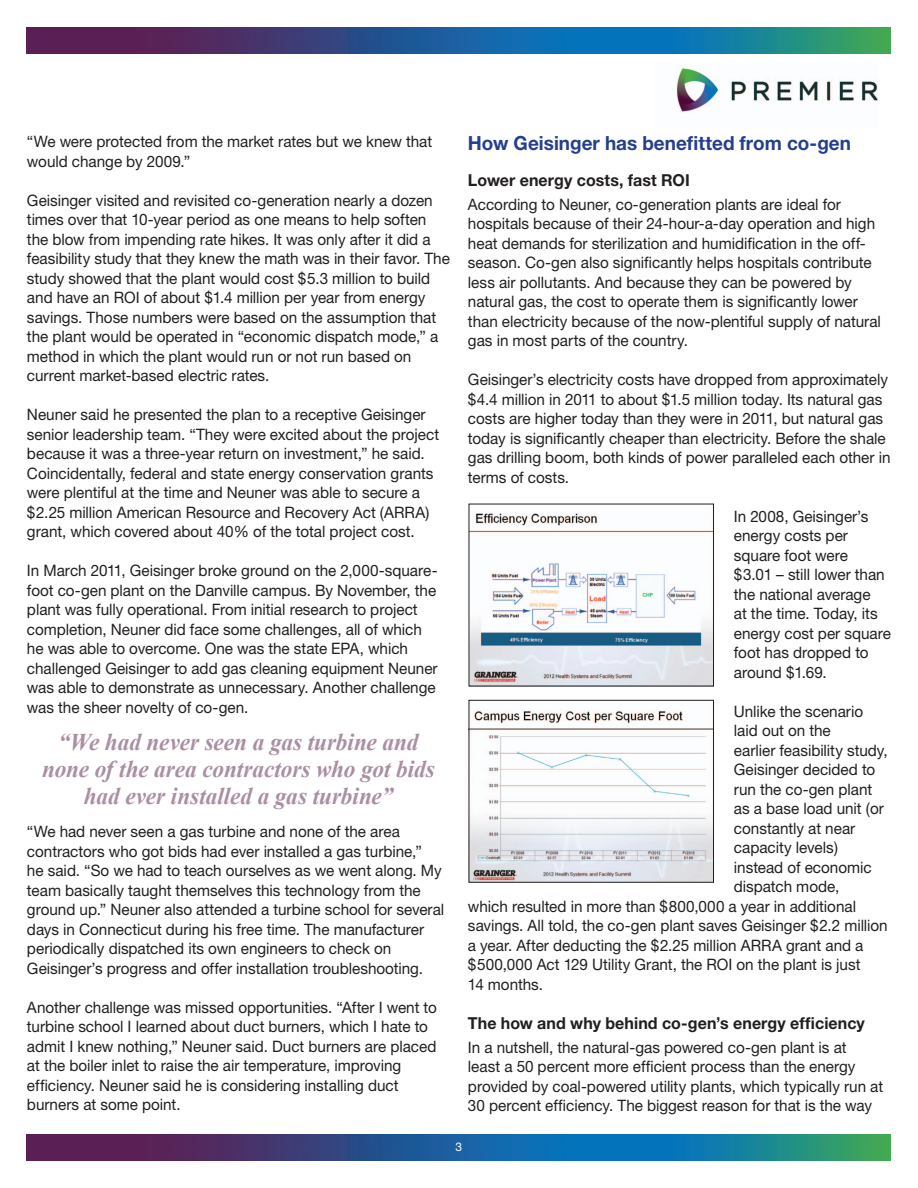
<style>
.page{position:relative;width:918px;height:1188px;background:#fff}
.page>*{position:absolute;margin:0;border:0;box-sizing:border-box;transform-origin:0 0}
.t1{font:italic 700 24px/27px "Times New Roman";letter-spacing:-.005em;color:#a98fa3;text-align:center}
.t2{font:700 19.5px "Helvetica Neue";color:#253f8e}
.t3{font:700 16.5px "Helvetica Neue";letter-spacing:.005em;color:#231f20}
.t4{font:15.75px/19.5px "Helvetica Neue";color:#231f20}
.t5{font:12px "Helvetica Neue";color:#fff}
</style>
<div class="page">
<img style="left:27px;top:27px;width:864px;height:27px">
<img style="left:27px;top:1134px;width:864px;height:27px">
<img style="left:676px;top:68px;width:201px;height:44px">
<img style="left:471px;top:513px;width:241px;height:171px">
<img style="left:471px;top:710px;width:241px;height:170px">
<div style="left:469px;top:700px;width:245px;height:182px;border:1px solid #231f20"></div>
<p class="t4" style="left:27px;top:132px;width:407px">“We were protected from the market rates but we knew that would change by 2009.”</p>
<p class="t4" style="left:27px;top:190px;width:424px">Geisinger visited and revisited co-generation nearly a dozen times over that 10-year period as one means to help soften the blow from impending rate hikes. It was only after it did a feasibility study that they knew the math was in their favor. The study showed that the plant would cost $5.3 million to build and have an ROI of about $1.4 million per year from energy savings. Those numbers were based on the assumption that the plant would be operated in “economic dispatch mode,” a method in which the plant would run or not run based on current market-based electric rates.</p>
<p class="t4" style="left:27px;top:404px;width:414px">Neuner said he presented the plan to a receptive Geisinger senior leadership team. “They were excited about the project because it was a three-year return on investment,” he said.<br>Coincidentally, federal and state energy conservation grants were plentiful at the time and Neuner was able to secure a $2.25 million American Resource and Recovery Act (ARRA) grant, which covered about 40% of the total project cost.</p>
<p class="t4" style="left:27px;top:560px;width:412px">In March 2011, Geisinger broke ground on the 2,000-square&shy;foot co-gen plant on the Danville campus. By November, the plant was fully operational. From initial research to project completion, Neuner did face some challenges, all of which he was able to overcome. One was the state EPA, which challenged Geisinger to add gas cleaning equipment Neuner was able to demonstrate as unnecessary. Another challenge was the sheer novelty of co-gen.</p>
<h1 class="t1" style="left:42px;top:728px;width:394px">“We had never seen a gas turbine and none of the area contractors who got bids had ever installed a gas turbine”</h1>
<p class="t4" style="left:27px;top:822px;width:419px">“We had never seen a gas turbine and none of the area contractors who got bids had ever installed a gas turbine,”<br>he said. “So we had to teach ourselves as we went along. My team basically taught themselves this technology from the ground up.” Neuner also attended a turbine school for several days in Connecticut during his free time. The manufacturer periodically dispatched its own engineers to check on Geisinger’s progress and offer installation troubleshooting.</p>
<p class="t4" style="left:27px;top:997px;width:411px">Another challenge was missed opportunities. “After I went to turbine school I learned about duct burners, which I hate to admit I knew nothing,” Neuner said. Duct burners are placed at the boiler inlet to raise the air temperature, improving efficiency. Neuner said he is considering installing duct burners at some point.</p>
<p class="t2" style="left:468px;top:131px;width:385px">How Geisinger has benefitted from co-gen</p>
<p class="t3" style="left:468px;top:170px;width:223px">Lower energy costs, fast ROI</p>
<p class="t4" style="left:468px;top:194px;width:414px">According to Neuner, co-generation plants are ideal for hospitals because of their 24-hour-a-day operation and high heat demands for sterilization and humidification in the off&shy;season. Co-gen also significantly helps hospitals contribute less air pollutants. And because they can be powered by natural gas, the cost to operate them is significantly lower than electricity because of the now-plentiful supply of natural gas in most parts of the country.</p>
<p class="t4" style="left:468px;top:370px;width:424px">Geisinger’s electricity costs have dropped from approximately $4.4 million in 2011 to about $1.5 million today. Its natural gas costs are higher today than they were in 2011, but natural gas today is significantly cheaper than electricity. Before the shale gas drilling boom, both kinds of power paralleled each other in terms of costs.</p>
<p class="t4" style="left:734px;top:506px;width:159px">In 2008, Geisinger’s energy costs per square foot were<br>$3.01 – still lower than the national average<br>at the time. Today, its energy cost per square foot has dropped to around $1.69.</p>
<p class="t4" style="left:734px;top:701px;width:131px">Unlike the scenario</p>
<p class="t4" style="left:734px;top:721px;width:98px">laid out on the</p>
<p class="t4" style="left:734px;top:740px;width:155px">earlier feasibility study,</p>
<p class="t4" style="left:734px;top:760px;width:143px">Geisinger decided to</p>
<p class="t4" style="left:734px;top:779px;width:140px">run the co-gen plant</p>
<p class="t4" style="left:734px;top:799px;width:152px">as a base load unit (or</p>
<p class="t4" style="left:734px;top:818px;width:123px">constantly at near</p>
<p class="t4" style="left:734px;top:838px;width:106px">capacity levels)</p>
<p class="t4" style="left:734px;top:857px;width:139px">instead of economic</p>
<p class="t4" style="left:734px;top:877px;width:107px">dispatch mode,</p>
<p class="t4" style="left:468px;top:896px;width:390px">which resulted in more than $800,000 a year in additional</p>
<p class="t4" style="left:468px;top:916px;width:421px">savings. All told, the co-gen plant saves Geisinger $2.2 million</p>
<p class="t4" style="left:468px;top:935px;width:397px">a year. After deducting the $2.25 million ARRA grant and a</p>
<p class="t4" style="left:468px;top:955px;width:394px">$500,000 Act 129 Utility Grant, the ROI on the plant is just</p>
<p class="t4" style="left:468px;top:974px;width:77px">14 months.</p>
<p class="t3" style="left:468px;top:1013px;width:398px">The how and why behind co-gen’s energy efficiency</p>
<p class="t4" style="left:468px;top:1037px;width:417px">In a nutshell, the natural-gas powered co-gen plant is at<br>least a 50 percent more efficient process than the energy provided by coal-powered utility plants, which typically run at 30 percent efficiency. The biggest reason for that is the way</p>
<p class="t5" style="left:456px;top:1140px;width:8px">3</p>
</div>
